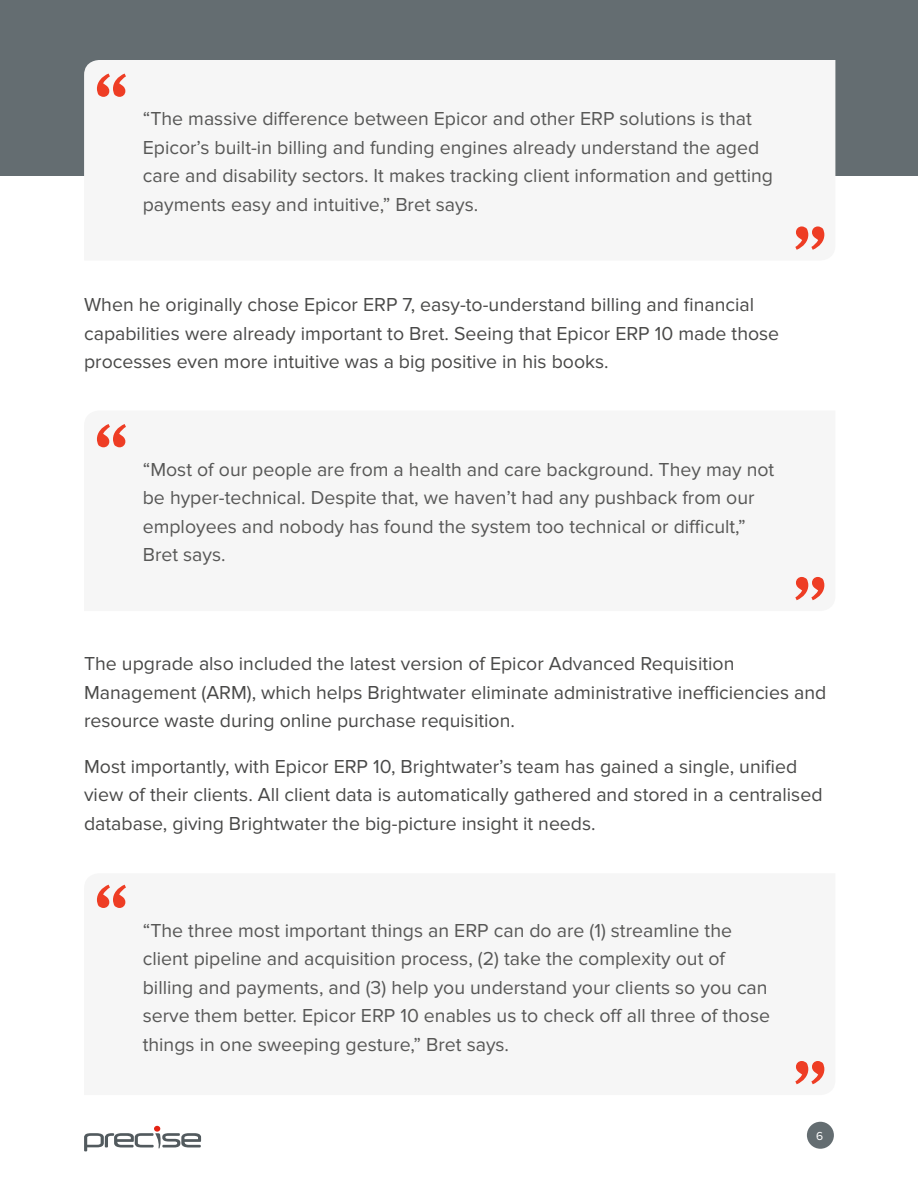
<style>
.page{position:relative;width:918px;height:1188px;background:#fff}
.page>*{position:absolute;margin:0;border:0;box-sizing:border-box;transform-origin:0 0}
.t1{font:700 75px "Source Serif Pro";color:#ee3d24}
.t2{font:19.5px/28.5px "Proxima Nova";color:#575756}
.t3{font:19.5px/28.5px "Proxima Nova";color:#494948}
.t4{font:12px "Proxima Nova";color:#fff}
</style>
<div class="page">
<div style="left:0;top:0;width:918px;height:176px;background:#646d71"></div>
<div style="left:84px;top:60px;width:751px;height:116px;background:#f6f6f6"></div>
<div style="left:807px;top:1122px;width:27px;height:27px;background:#646d71;border-radius:50%"></div>
<svg style="left:84px;top:1126px;width:117px;height:25px"></svg>
<h1 class="t1" style="left:95px;top:52px;width:34px">“</h1>
<p class="t2" style="left:143px;top:105px;width:632px">“The massive difference between Epicor and other ERP solutions is that Epicor’s built-in billing and funding engines already understand the aged care and disability sectors. It makes tracking client information and getting payments easy and intuitive,” Bret says.</p>
<h1 class="t1" style="left:794px;top:205px;width:34px">”</h1>
<p class="t3" style="left:84px;top:291px;width:697px">When he originally chose Epicor ERP 7, easy-to-understand billing and financial capabilities were already important to Bret. Seeing that Epicor ERP 10 made those processes even more intuitive was a big positive in his books.</p>
<h1 class="t1" style="left:95px;top:402px;width:34px">“</h1>
<p class="t2" style="left:143px;top:455px;width:633px">“Most of our people are from a health and care background. They may not be hyper-technical. Despite that, we haven’t had any pushback from our employees and nobody has found the system too technical or difficult,” Bret says.</p>
<h1 class="t1" style="left:794px;top:555px;width:34px">”</h1>
<p class="t3" style="left:84px;top:650px;width:744px">The upgrade also included the latest version of Epicor Advanced Requisition<br>Management (ARM), which helps Brightwater eliminate administrative inefficiencies and resource waste during online purchase requisition.</p>
<p class="t3" style="left:84px;top:752px;width:740px">Most importantly, with Epicor ERP 10, Brightwater’s team has gained a single, unified view of their clients. All client data is automatically gathered and stored in a centralised database, giving Brightwater the big-picture insight it needs.</p>
<h1 class="t1" style="left:95px;top:863px;width:34px">“</h1>
<p class="t2" style="left:143px;top:916px;width:629px">“The three most important things an ERP can do are (1) streamline the client pipeline and acquisition process, (2) take the complexity out of billing and payments, and (3) help you understand your clients so you can serve them better. Epicor ERP 10 enables us to check off all three of those things in one sweeping gesture,” Bret says.</p>
<h1 class="t1" style="left:794px;top:1039px;width:34px">”</h1>
<p class="t4" style="left:816px;top:1129px;width:9px">6</p>
</div>
